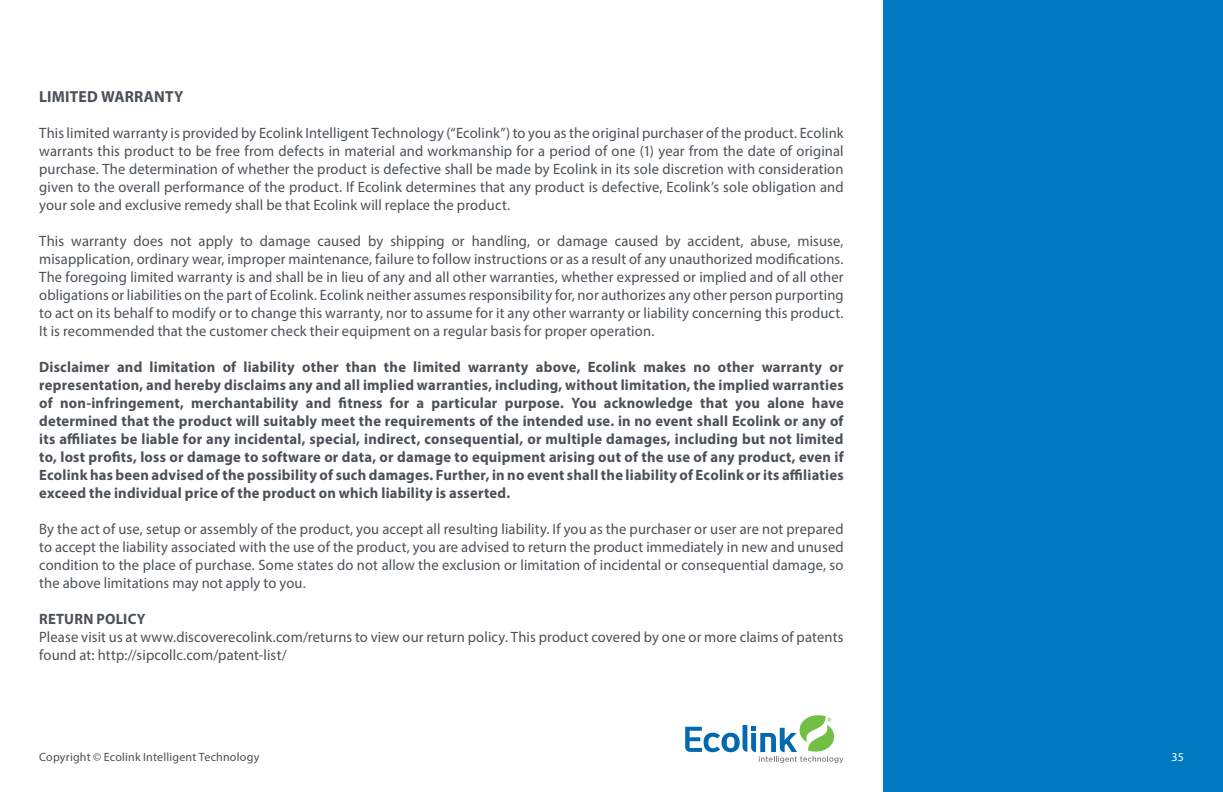
<style>
.page{position:relative;width:1223px;height:792px;background:#fff}
.page>*{position:absolute;margin:0;border:0;box-sizing:border-box;transform-origin:0 0}
.t1{font:700 16px "Myriad Pro";letter-spacing:.01em;color:#4b5157}
.t2{font:15px/18px "Myriad Pro";letter-spacing:.01em;color:#4b5157;text-align:justify}
.t3{font:700 15px/18px "Myriad Pro";letter-spacing:.015em;color:#4b5157;text-align:justify}
.t4{font:12px "Myriad Pro";letter-spacing:.015em;color:#4b5157}
.t5{font:12px "Myriad Pro";color:#fff}
</style>
<div class="page">
<div style="left:883px;top:0;width:340px;height:792px;background:#0079c2"></div>
<svg style="left:685px;top:715px;width:158px;height:47px"></svg>
<p class="t1" style="left:39px;top:86px;width:146px">LIMITED WARRANTY</p>
<p class="t2" style="left:39px;top:123px;width:806px">This limited warranty is provided by Ecolink Intelligent Technology (“Ecolink”) to you as the original purchaser of the product. Ecolink warrants this product to be free from defects in material and workmanship for a period of one (1) year from the date of original purchase. The determination of whether the product is defective shall be made by Ecolink in its sole discretion with consideration given to the overall performance of the product. If Ecolink determines that any product is defective, Ecolink’s sole obligation and your sole and exclusive remedy shall be that Ecolink will replace the product.</p>
<p class="t2" style="left:39px;top:231px;width:806px">This warranty does not apply to damage caused by shipping or handling, or damage caused by accident, abuse, misuse, misapplication, ordinary wear, improper maintenance, failure to follow instructions or as a result of any unauthorized modifications.<br>The foregoing limited warranty is and shall be in lieu of any and all other warranties, whether expressed or implied and of all other obligations or liabilities on the part of Ecolink. Ecolink neither assumes responsibility for, nor authorizes any other person purporting to act on its behalf to modify or to change this warranty, nor to assume for it any other warranty or liability concerning this product.<br>It is recommended that the customer check their equipment on a regular basis for proper operation.</p>
<p class="t3" style="left:39px;top:357px;width:806px">Disclaimer and limitation of liability other than the limited warranty above, Ecolink makes no other warranty or representation, and hereby disclaims any and all implied warranties, including, without limitation, the implied warranties of non-infringement, merchantability and fitness for a particular purpose. You acknowledge that you alone have determined that the product will suitably meet the requirements of the intended use. in no event shall Ecolink or any of its affiliates be liable for any incidental, special, indirect, consequential, or multiple damages, including but not limited to, lost profits, loss or damage to software or data, or damage to equipment arising out of the use of any product, even if Ecolink has been advised of the possibility of such damages. Further, in no event shall the liability of Ecolink or its affiliaties exceed the individual price of the product on which liability is asserted.</p>
<p class="t2" style="left:39px;top:519px;width:806px">By the act of use, setup or assembly of the product, you accept all resulting liability. If you as the purchaser or user are not prepared to accept the liability associated with the use of the product, you are advised to return the product immediately in new and unused condition to the place of purchase. Some states do not allow the exclusion or limitation of incidental or consequential damage, so the above limitations may not apply to you.</p>
<p class="t3" style="left:39px;top:609px;width:108px">RETURN POLICY</p>
<p class="t2" style="left:39px;top:627px;width:806px">Please visit us at www.discoverecolink.com/returns to view our return policy. This product covered by one or more claims of patents found at: http://sipcollc.com/patent-list/</p>
<p class="t4" style="left:39px;top:749px;width:222px">Copyright © Ecolink Intelligent Technology</p>
<p class="t5" style="left:1172px;top:749px;width:14px">35</p>
</div>
